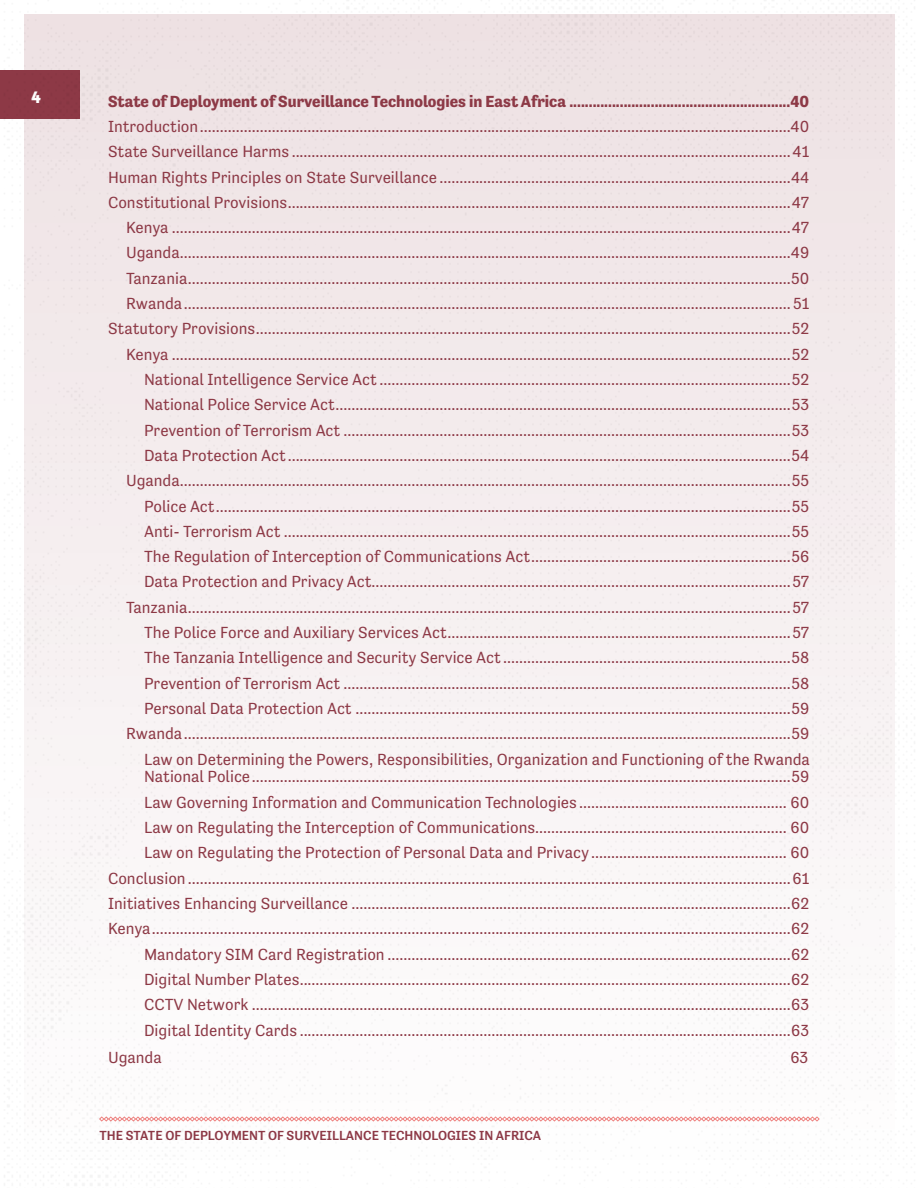
<style>
.page{position:relative;width:918px;height:1188px;background:#fff}
.page>*{position:absolute;margin:0;border:0;box-sizing:border-box;transform-origin:0 0}
.t1{font:700 18px "Amaranth";color:#fff}
.t2{font:16.5px/25.3px "Tenso";color:#8d3946;text-align:right}
.t3{font:700 16.5px "Tenso";color:#8d3946}
.t4{font:500 13.5px "Tenso";color:#8d3946}
</style>
<div class="page">
<img style="left:1px;top:0;width:914px;height:1185px">
<p class="t1" style="left:32px;top:85px;width:11px">4</p>
<p class="t3" style="left:108px;top:92px;width:703px">State of Deployment of Surveillance Technologies in East Africa .........................................................40</p>
<p class="t2" style="left:108px;top:114px;width:703px">Introduction....................................................................................................................................................40<br>State Surveillance Harms .............................................................................................................................41<br>Human Rights Principles on State Surveillance ........................................................................................44<br>Constitutional Provisions..............................................................................................................................47<br>Kenya ...........................................................................................................................................................47<br>Uganda.........................................................................................................................................................49<br>Tanzania.......................................................................................................................................................50<br>Rwanda........................................................................................................................................................ 51<br>Statutory Provisions......................................................................................................................................52<br>Kenya ...........................................................................................................................................................52<br>National Intelligence Service Act .......................................................................................................52<br>National Police Service Act..................................................................................................................53<br>Prevention of Terrorism Act ................................................................................................................53<br>Data Protection Act ..............................................................................................................................54<br>Uganda.........................................................................................................................................................55<br>Police Act................................................................................................................................................55<br>Anti- Terrorism Act ...............................................................................................................................55<br>The Regulation of Interception of Communications Act.................................................................56<br>Data Protection and Privacy Act.........................................................................................................57<br>Tanzania.......................................................................................................................................................57<br>The Police Force and Auxiliary Services Act......................................................................................57<br>The Tanzania Intelligence and Security Service Act ........................................................................58<br>Prevention of Terrorism Act ................................................................................................................58<br>Personal Data Protection Act .............................................................................................................59<br>Rwanda........................................................................................................................................................59<br>Law on Determining the Powers, Responsibilities, Organization and Functioning of the Rwanda</p>
<p class="t2" style="left:108px;top:764px;width:703px">National Police.......................................................................................................................................59<br>Law Governing Information and Communication Technologies .................................................... 60<br>Law on Regulating the Interception of Communications............................................................... 60<br>Law on Regulating the Protection of Personal Data and Privacy................................................. 60<br>Conclusion.......................................................................................................................................................61<br>Initiatives Enhancing Surveillance ..............................................................................................................62<br>Kenya................................................................................................................................................................62<br>Mandatory SIM Card Registration .....................................................................................................62<br>Digital Number Plates...........................................................................................................................62<br>CCTV Network .......................................................................................................................................63<br>Digital Identity Cards ...........................................................................................................................63</p>
<p class="t2" style="left:108px;top:1045px;width:55px">Uganda</p>
<p class="t2" style="left:790px;top:1044px;width:20px">63</p>
<p class="t4" style="left:99px;top:1128px;width:443px">THE STATE OF DEPLOYMENT OF SURVEILLANCE TECHNOLOGIES IN AFRICA</p>
</div>
